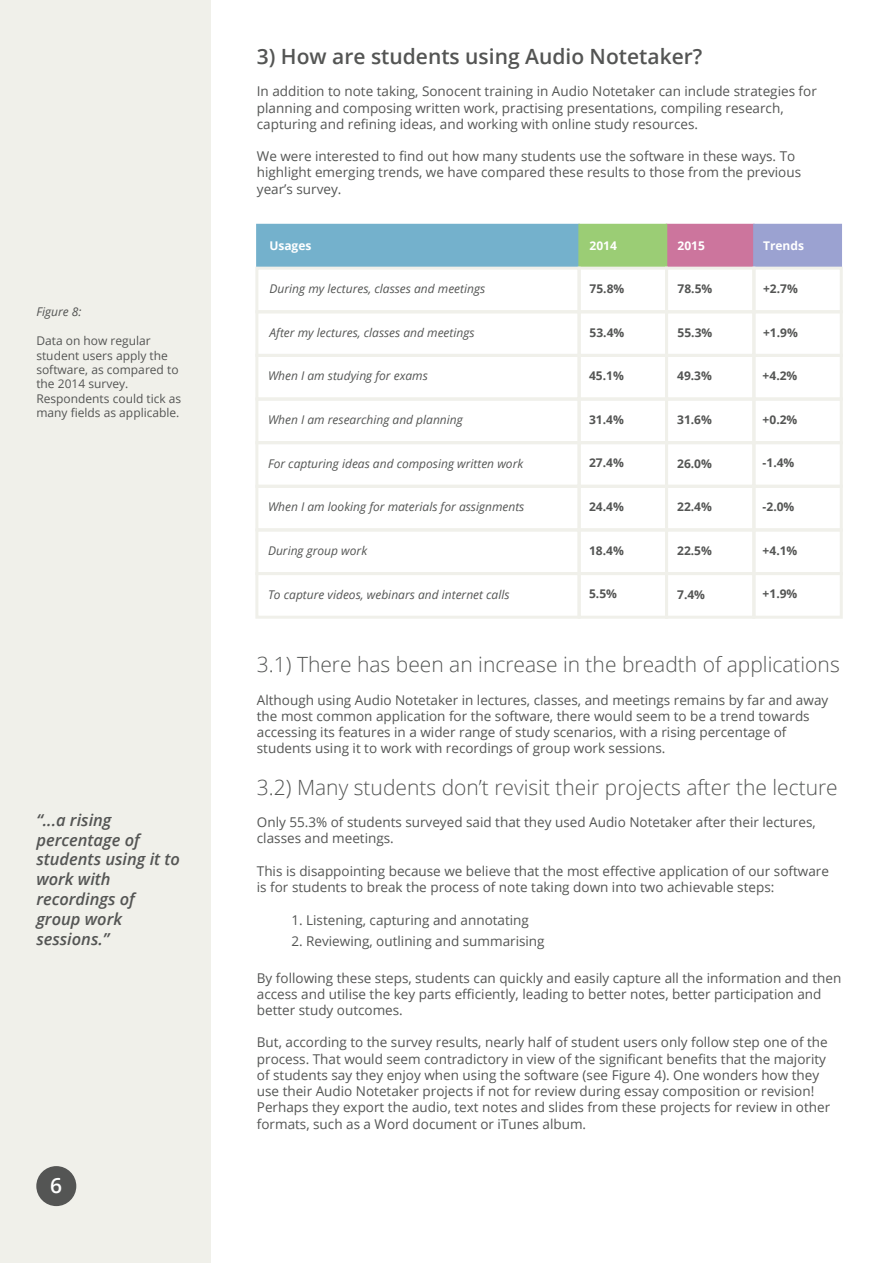
<style>
.page{position:relative;width:893px;height:1263px;background:#fff}
.page>*{position:absolute;margin:0;border:0;box-sizing:border-box;transform-origin:0 0}
.t1{font:300 21px "Open Sans";color:#545554}
.t2{font:600 21px "Open Sans";color:#545554}
.t3{font:600 21px "Open Sans";color:#fff}
.t4{font:italic 600 16.5px/19.8px "Open Sans";color:#545554}
.t5{font:13.5px/16.2px "Open Sans";color:#545554}
.t6{font:italic 12px "Open Sans";color:#545554}
.t7{font:700 12px "Open Sans";color:#545554}
.t8{font:12px/14.4px "Open Sans";color:#545554}
.t9{font:700 12px "Open Sans";color:#fff}
</style>
<div class="page">
<div style="left:0;top:0;width:211px;height:1263px;background:#f0f0ea"></div>
<div style="left:256px;top:224px;width:324px;height:45px;background:#74b1cc;border:2px solid #74b1cc"></div>
<div style="left:666px;top:224px;width:89px;height:45px;background:#cc759d;border:2px solid #cc759d"></div>
<div style="left:578px;top:224px;width:89px;height:45px;background:#9bcd75;border:2px solid #9bcd75"></div>
<div style="left:753px;top:224px;width:89px;height:45px;background:#9ba2d1;border:2px solid #9ba2d1"></div>
<div style="left:255px;top:267px;width:326px;height:46px;border:3px solid #f0f0ea"></div>
<div style="left:665px;top:267px;width:90px;height:46px;border:3px solid #f0f0ea"></div>
<div style="left:578px;top:267px;width:90px;height:46px;border:3px solid #f0f0ea"></div>
<div style="left:752px;top:267px;width:91px;height:46px;border:3px solid #f0f0ea"></div>
<div style="left:255px;top:310px;width:326px;height:47px;border:3px solid #f0f0ea"></div>
<div style="left:665px;top:310px;width:90px;height:47px;border:3px solid #f0f0ea"></div>
<div style="left:578px;top:310px;width:90px;height:47px;border:3px solid #f0f0ea"></div>
<div style="left:752px;top:310px;width:91px;height:47px;border:3px solid #f0f0ea"></div>
<div style="left:255px;top:354px;width:326px;height:46px;border:3px solid #f0f0ea"></div>
<div style="left:665px;top:354px;width:90px;height:46px;border:3px solid #f0f0ea"></div>
<div style="left:578px;top:354px;width:90px;height:46px;border:3px solid #f0f0ea"></div>
<div style="left:752px;top:354px;width:91px;height:46px;border:3px solid #f0f0ea"></div>
<div style="left:255px;top:397px;width:326px;height:47px;border:3px solid #f0f0ea"></div>
<div style="left:665px;top:397px;width:90px;height:47px;border:3px solid #f0f0ea"></div>
<div style="left:578px;top:397px;width:90px;height:47px;border:3px solid #f0f0ea"></div>
<div style="left:752px;top:397px;width:91px;height:47px;border:3px solid #f0f0ea"></div>
<div style="left:255px;top:441px;width:326px;height:47px;border:3px solid #f0f0ea"></div>
<div style="left:665px;top:441px;width:90px;height:47px;border:3px solid #f0f0ea"></div>
<div style="left:578px;top:441px;width:90px;height:47px;border:3px solid #f0f0ea"></div>
<div style="left:752px;top:441px;width:91px;height:47px;border:3px solid #f0f0ea"></div>
<div style="left:255px;top:485px;width:326px;height:46px;border:3px solid #f0f0ea"></div>
<div style="left:665px;top:485px;width:90px;height:46px;border:3px solid #f0f0ea"></div>
<div style="left:578px;top:485px;width:90px;height:46px;border:3px solid #f0f0ea"></div>
<div style="left:752px;top:485px;width:91px;height:46px;border:3px solid #f0f0ea"></div>
<div style="left:255px;top:528px;width:326px;height:47px;border:3px solid #f0f0ea"></div>
<div style="left:665px;top:528px;width:90px;height:47px;border:3px solid #f0f0ea"></div>
<div style="left:578px;top:528px;width:90px;height:47px;border:3px solid #f0f0ea"></div>
<div style="left:752px;top:528px;width:91px;height:47px;border:3px solid #f0f0ea"></div>
<div style="left:255px;top:572px;width:326px;height:47px;border:3px solid #f0f0ea"></div>
<div style="left:665px;top:572px;width:90px;height:47px;border:3px solid #f0f0ea"></div>
<div style="left:578px;top:572px;width:90px;height:47px;border:3px solid #f0f0ea"></div>
<div style="left:752px;top:572px;width:91px;height:47px;border:3px solid #f0f0ea"></div>
<div style="left:36px;top:1166px;width:40px;height:40px;background:#545554;border-radius:50%"></div>
<p class="t6" style="left:36px;top:304px;width:47px">Figure 8:</p>
<p class="t8" style="left:36px;top:333px;width:147px">Data on how regular student users apply the software, as compared to the 2014 survey.<br>Respondents could tick as many fields as applicable.</p>
<p class="t4" style="left:36px;top:809px;width:145px">“...a rising percentage of students using it to work with recordings of group work sessions.”</p>
<h1 class="t3" style="left:50px;top:1171px;width:13px">6</h1>
<h1 class="t2" style="left:257px;top:42px;width:447px">3) How are students using Audio Notetaker?</h1>
<p class="t5" style="left:257px;top:83px;width:561px">In addition to note taking, Sonocent training in Audio Notetaker can include strategies for planning and composing written work, practising presentations, compiling research, capturing and refining ideas, and working with online study resources.</p>
<p class="t5" style="left:257px;top:148px;width:546px">We were interested to find out how many students use the software in these ways. To highlight emerging trends, we have compared these results to those from the previous year’s survey.</p>
<p class="t9" style="left:269px;top:237px;width:44px">Usages</p>
<p class="t6" style="left:270px;top:280px;width:217px">During my lectures, classes and meetings</p>
<p class="t6" style="left:270px;top:324px;width:206px">After my lectures, classes and meetings</p>
<p class="t6" style="left:268px;top:368px;width:161px">When I am studying for exams</p>
<p class="t6" style="left:268px;top:411px;width:196px">When I am researching and planning</p>
<p class="t6" style="left:268px;top:455px;width:257px">For capturing ideas and composing written work</p>
<p class="t6" style="left:268px;top:499px;width:258px">When I am looking for materials for assignments</p>
<p class="t6" style="left:268px;top:542px;width:101px">During group work</p>
<p class="t6" style="left:268px;top:586px;width:243px">To capture videos, webinars and internet calls</p>
<p class="t9" style="left:590px;top:237px;width:29px">2014</p>
<p class="t7" style="left:590px;top:280px;width:36px">75.8%</p>
<p class="t7" style="left:590px;top:324px;width:36px">53.4%</p>
<p class="t7" style="left:589px;top:367px;width:36px">45.1%</p>
<p class="t7" style="left:589px;top:411px;width:36px">31.4%</p>
<p class="t7" style="left:589px;top:455px;width:36px">27.4%</p>
<p class="t7" style="left:589px;top:498px;width:36px">24.4%</p>
<p class="t7" style="left:589px;top:542px;width:36px">18.4%</p>
<p class="t7" style="left:589px;top:585px;width:29px">5.5%</p>
<p class="t9" style="left:678px;top:237px;width:29px">2015</p>
<p class="t7" style="left:678px;top:280px;width:36px">78.5%</p>
<p class="t7" style="left:678px;top:324px;width:36px">55.3%</p>
<p class="t7" style="left:677px;top:367px;width:36px">49.3%</p>
<p class="t7" style="left:677px;top:411px;width:36px">31.6%</p>
<p class="t7" style="left:677px;top:455px;width:36px">26.0%</p>
<p class="t7" style="left:677px;top:498px;width:36px">22.4%</p>
<p class="t7" style="left:677px;top:542px;width:36px">22.5%</p>
<p class="t7" style="left:677px;top:586px;width:29px">7.4%</p>
<p class="t9" style="left:763px;top:237px;width:42px">Trends</p>
<p class="t7" style="left:763px;top:280px;width:36px">+2.7%</p>
<p class="t7" style="left:763px;top:324px;width:36px">+1.9%</p>
<p class="t7" style="left:763px;top:367px;width:36px">+4.2%</p>
<p class="t7" style="left:763px;top:411px;width:36px">+0.2%</p>
<p class="t7" style="left:763px;top:455px;width:33px">-1.4%</p>
<p class="t7" style="left:763px;top:498px;width:33px">-2.0%</p>
<p class="t7" style="left:763px;top:542px;width:36px">+4.1%</p>
<p class="t7" style="left:763px;top:585px;width:36px">+1.9%</p>
<h1 class="t1" style="left:257px;top:650px;width:584px">3.1) There has been an increase in the breadth of applications</h1>
<p class="t5" style="left:257px;top:691px;width:573px">Although using Audio Notetaker in lectures, classes, and meetings remains by far and away the most common application for the software, there would seem to be a trend towards accessing its features in a wider range of study scenarios, with a rising percentage of students using it to work with recordings of group work sessions.</p>
<h1 class="t1" style="left:257px;top:773px;width:582px">3.2) Many students don’t revisit their projects after the lecture</h1>
<p class="t5" style="left:257px;top:814px;width:560px">Only 55.3% of students surveyed said that they used Audio Notetaker after their lectures, classes and meetings.</p>
<p class="t5" style="left:257px;top:862px;width:574px">This is disappointing because we believe that the most effective application of our software is for students to break the process of note taking down into two achievable steps:</p>
<p class="t5" style="left:291px;top:911px;width:239px">1. Listening, capturing and annotating</p>
<p class="t5" style="left:291px;top:932px;width:255px">2. Reviewing, outlining and summarising</p>
<p class="t5" style="left:257px;top:969px;width:586px">By following these steps, students can quickly and easily capture all the information and then access and utilise the key parts efficiently, leading to better notes, better participation and better study outcomes.</p>
<p class="t5" style="left:257px;top:1034px;width:575px">But, according to the survey results, nearly half of student users only follow step one of the process. That would seem contradictory in view of the significant benefits that the majority of students say they enjoy when using the software (see Figure 4). One wonders how they use their Audio Notetaker projects if not for review during essay composition or revision!<br>Perhaps they export the audio, text notes and slides from these projects for review in other formats, such as a Word document or iTunes album.</p>
</div>
